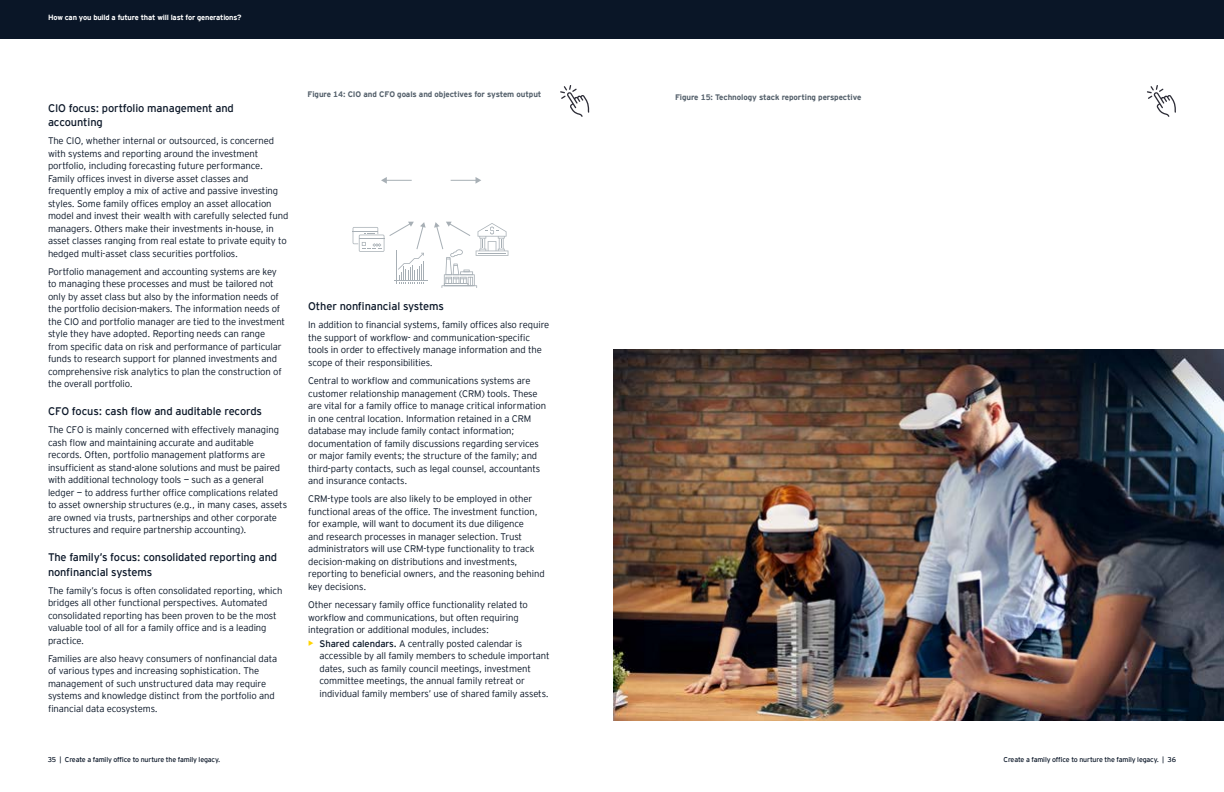
<style>
.page{position:relative;width:1224px;height:792px;background:#fff}
.page>*{position:absolute;margin:0;border:0;box-sizing:border-box;transform-origin:0 0}
.t1{font:11px/14.3px "EY Interstate";letter-spacing:-.01em;color:#0a1627}
.t2{font:300 9.5px/12.5px "EY Interstate";letter-spacing:-.01em;color:#0a1627}
.t3{font:700 8px "EY Interstate";letter-spacing:-.01em;color:#54606b}
.t4{font:700 7.5px "EY Interstate";letter-spacing:-.02em;color:#fff}
.t5{font:7px "EY Interstate";letter-spacing:-.02em;color:#0a1627}
.s1{font-weight:700;font-size:10.5px;color:#ffd400}
.s2{font-style:inherit}
</style>
<div class="page">
<img style="left:613px;top:349px;width:611px;height:371px">
<div style="left:0;top:0;width:1224px;height:39px;background:#0a1627"></div>
<svg style="left:381px;top:177px;width:31px;height:7px"></svg>
<svg style="left:451px;top:177px;width:30px;height:7px"></svg>
<hr style="left:396px;top:250px;width:1px;height:34px;background:#a7afb5">
<hr style="left:394px;top:280px;width:34px;height:1px;background:#a7afb5">
<svg style="left:353px;top:222px;width:73px;height:61px"></svg>
<svg style="left:434px;top:222px;width:74px;height:66px"></svg>
<svg style="left:560px;top:85px;width:29px;height:32px"></svg>
<svg style="left:1147px;top:85px;width:29px;height:32px"></svg>
<p class="t4" style="left:48px;top:12px;width:195px">How can you build a future that will last for generations?</p>
<p class="t1" style="left:48px;top:100px;width:187px">CIO focus: portfolio management and accounting</p>
<p class="t2" style="left:48px;top:134px;width:242px">The CIO, whether internal or outsourced, is concerned with systems and reporting around the investment portfolio, including forecasting future performance.<br>Family offices invest in diverse asset classes and frequently employ a mix of active and passive investing styles. Some family offices employ an asset allocation model and invest their wealth with carefully selected fund managers. Others make their investments in-house, in asset classes ranging from real estate to private equity to hedged multi-asset class securities portfolios.</p>
<p class="t2" style="left:48px;top:265px;width:239px">Portfolio management and accounting systems are key to managing these processes and must be tailored not only by asset class but also by the information needs of the portfolio decision-makers. The information needs of the CIO and portfolio manager are tied to the investment style they have adopted. Reporting needs can range from specific data on risk and performance of particular funds to research support for planned investments and comprehensive risk analytics to plan the construction of the overall portfolio.</p>
<p class="t1" style="left:48px;top:404px;width:216px">CFO focus: cash flow and auditable records</p>
<p class="t2" style="left:48px;top:423px;width:241px">The CFO is mainly concerned with effectively managing cash flow and maintaining accurate and auditable records. Often, portfolio management platforms are insufficient as stand-alone solutions and must be paired with additional technology tools — such as a general ledger — to address further office complications related to asset ownership structures (e.g., in many cases, assets are owned via trusts, partnerships and other corporate structures and require partnership accounting).</p>
<p class="t1" style="left:48px;top:550px;width:231px">The family’s focus: consolidated reporting and nonfinancial systems</p>
<p class="t2" style="left:48px;top:584px;width:236px">The family’s focus is often consolidated reporting, which bridges all other functional perspectives. Automated consolidated reporting has been proven to be the most valuable tool of all for a family office and is a leading practice.</p>
<p class="t2" style="left:48px;top:652px;width:231px">Families are also heavy consumers of nonfinancial data of various types and increasing sophistication. The management of such unstructured data may require systems and knowledge distinct from the portfolio and financial data ecosystems.</p>
<p class="t3" style="left:308px;top:89px;width:235px">Figure 14: CIO and CFO goals and objectives for system output</p>
<p class="t3" style="left:675px;top:92px;width:188px">Figure 15: Technology stack reporting perspective</p>
<p class="t1" style="left:308px;top:299px;width:137px">Other nonfinancial systems</p>
<p class="t2" style="left:308px;top:318px;width:243px">In addition to financial systems, family offices also require the support of workflow- and communication-specific tools in order to effectively manage information and the scope of their responsibilities.</p>
<p class="t2" style="left:308px;top:374px;width:239px">Central to workflow and communications systems are customer relationship management (CRM) tools. These are vital for a family office to manage critical information in one central location. Information retained in a CRM database may include family contact information; documentation of family discussions regarding services or major family events; the structure of the family; and third-party contacts, such as legal counsel, accountants and insurance contacts.</p>
<p class="t2" style="left:308px;top:492px;width:238px">CRM-type tools are also likely to be employed in other functional areas of the office. The investment function, for example, will want to document its due diligence<br>and research processes in manager selection. Trust administrators will use CRM-type functionality to track decision-making on distributions and investments, reporting to beneficial owners, and the reasoning behind key decisions.</p>
<p class="t2" style="left:308px;top:598px;width:221px">Other necessary family office functionality related to workflow and communications, but often requiring integration or additional modules, includes:</p>
<p class="t2" style="left:319px;top:637px;width:232px;text-indent:-11px"><span class="s1">•</span> <span class="s2">Shared calendars.</span> A centrally posted calendar is accessible by all family members to schedule important dates, such as family council meetings, investment committee meetings, the annual family retreat or individual family members’ use of shared family assets.</p>
<p class="t5" style="left:48px;top:754px;width:174px">35 | Create a family office to nurture the family legacy.</p>
<p class="t5" style="left:1004px;top:754px;width:174px">Create a family office to nurture the family legacy. | 36</p>
</div>
